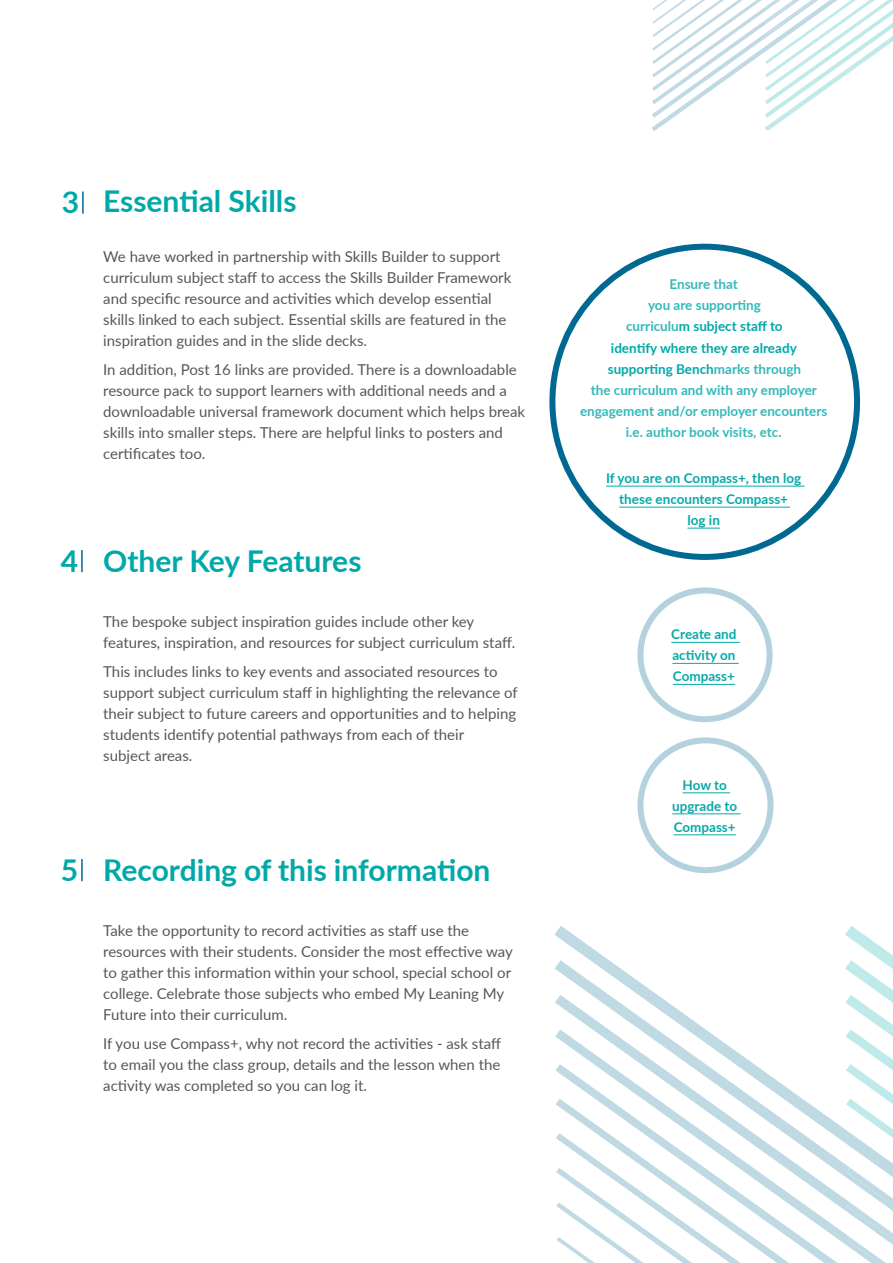
<style>
.page{position:relative;width:893px;height:1263px;background:#fff}
.page>*{position:absolute;margin:0;border:0;box-sizing:border-box;transform-origin:0 0}
.t1{font:700 30px "Lato";color:#00a8a8}
.t2{font:15px/21px "Lato";color:#575756}
.t3{font:700 13.5px/21px "Lato";color:#33b9b9;text-align:center}
.t4{font:700 13.5px/21px "Lato";color:#07a9a9;text-align:center}
.s1{color:#00a8a8}
</style>
<div class="page">
<hr style="left:82px;top:191px;width:2px;height:23px;background:#006992">
<hr style="left:81px;top:550px;width:2px;height:22px;background:#006992">
<hr style="left:81px;top:859px;width:2px;height:22px;background:#006992">
<hr style="left:606px;top:486px;width:198px;height:1px;background:#07a9a9">
<hr style="left:619px;top:507px;width:171px;height:1px;background:#07a9a9">
<hr style="left:687px;top:528px;width:33px;height:1px;background:#07a9a9">
<hr style="left:671px;top:642px;width:69px;height:1px;background:#07a9a9">
<hr style="left:672px;top:663px;width:67px;height:1px;background:#07a9a9">
<hr style="left:673px;top:684px;width:62px;height:1px;background:#07a9a9">
<div style="left:637px;top:587px;width:136px;height:135px;border:6px solid #b3d2de;border-radius:50%"></div>
<svg style="left:554px;top:926px;width:55px;height:34px"></svg>
<svg style="left:555px;top:960px;width:102px;height:35px"></svg>
<svg style="left:555px;top:995px;width:150px;height:34px"></svg>
<svg style="left:555px;top:1029px;width:290px;height:215px"></svg>
<svg style="left:845px;top:926px;width:48px;height:337px"></svg>
<svg style="left:555px;top:1064px;width:282px;height:199px"></svg>
<svg style="left:556px;top:1099px;width:233px;height:164px"></svg>
<svg style="left:652px;top:0;width:241px;height:131px"></svg>
<hr style="left:682px;top:792px;width:48px;height:1px;background:#07a9a9">
<hr style="left:672px;top:813px;width:68px;height:1px;background:#07a9a9">
<hr style="left:674px;top:834px;width:62px;height:1px;background:#07a9a9">
<div style="left:637px;top:737px;width:136px;height:136px;border:6px solid #b3d2de;border-radius:50%"></div>
<h1 class="t1" style="left:62px;top:179px;width:236px">3 Essential Skills</h1>
<p class="t2" style="left:103px;top:245px;width:410px">We have worked in partnership with Skills Builder to support curriculum subject staff to access the Skills Builder Framework and specific resource and activities which develop essential skills linked to each subject. Essential skills are featured in the inspiration guides and in the slide decks.</p>
<p class="t2" style="left:103px;top:359px;width:423px">In addition, Post 16 links are provided. There is a downloadable resource pack to support learners with additional needs and a downloadable universal framework document which helps break skills into smaller steps. There are helpful links to posters and certificates too.</p>
<h1 class="t1" style="left:61px;top:539px;width:19px">4</h1>
<h1 class="t1" style="left:103px;top:539px;width:260px">Other Key Features</h1>
<p class="t2" style="left:103px;top:610px;width:414px">The bespoke subject inspiration guides include other key features, inspiration, and resources for subject curriculum staff.</p>
<p class="t2" style="left:103px;top:661px;width:416px">This includes links to key events and associated resources to support subject curriculum staff in highlighting the relevance of their subject to future careers and opportunities and to helping students identify potential pathways from each of their<br>subject areas.</p>
<h1 class="t1" style="left:61px;top:848px;width:19px">5</h1>
<h1 class="t1" style="left:103px;top:848px;width:389px">Recording of this information</h1>
<p class="t2" style="left:103px;top:919px;width:411px">Take the opportunity to record activities as staff use the resources with their students. Consider the most effective way to gather this information within your school, special school or college. Celebrate those subjects who embed My Leaning My Future into their curriculum.</p>
<p class="t2" style="left:103px;top:1033px;width:399px;text-align:justify">If you use Compass+, why not record the activities - ask staff to email you the class group, details and the lesson when the activity was completed so you can log it.</p>
<p class="t3" style="left:580px;top:273px;width:249px">Ensure that<br>you are supporting<br>curriculu<span class="s1">m subject staff to<br>identify where they are already supporting Bench</span>marks through<br>the curriculum and with any employer engagement and/or employer encounters i.e. author book visits, etc.</p>
<p class="t4" style="left:606px;top:467px;width:197px">If you are on Compass+, then log these encounters Compass+<br>log in</p>
<p class="t4" style="left:671px;top:623px;width:67px;text-align:justify">Create and activity on Compass+</p>
<p class="t4" style="left:672px;top:774px;width:67px">How to upgrade to<br>Compass+</p>
</div>
